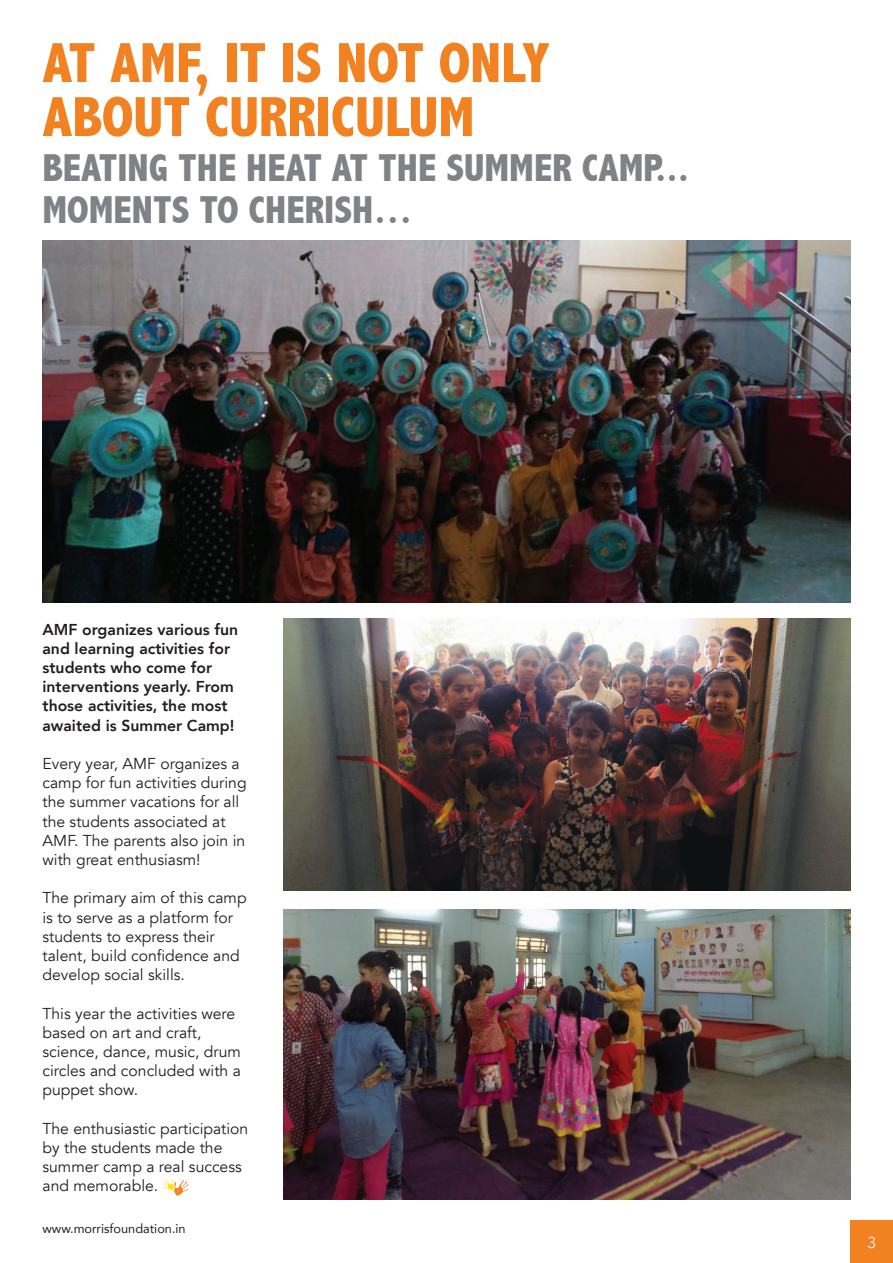
<style>
.page{position:relative;width:893px;height:1263px;background:#fff}
.page>*{position:absolute;margin:0;border:0;box-sizing:border-box;transform-origin:0 0}
.t1{font:800 condensed 57px "Abadi";color:#f28221}
.t2{font:800 condensed 39px "Abadi";color:#808285}
.t3{font:15.75px/19.2px "Avenir";color:#231f20}
.t4{font:800 15.75px/19.2px "Avenir";color:#231f20}
.t5{font:15.75px "Avenir";color:#fff}
.t6{font:12.75px "Avenir";color:#231f20}
</style>
<div class="page">
<img style="left:43px;top:241px;width:807px;height:361px">
<div style="left:850px;top:1220px;width:43px;height:43px;background:#f28221"></div>
<img style="left:163px;top:1179px;width:26px;height:17px">
<div style="left:163px;top:1191px;width:11px;height:8px;background:#fff"></div>
<img style="left:283px;top:619px;width:567px;height:272px">
<img style="left:283px;top:909px;width:567px;height:290px">
<p class="t1" style="left:43px;top:30px;width:509px">AT AMF, IT IS NOT ONLY</p>
<p class="t1" style="left:43px;top:84px;width:433px">ABOUT CURRICULUM</p>
<p class="t2" style="left:43px;top:145px;width:648px">BEATING THE HEAT AT THE SUMMER CAMP...</p>
<p class="t2" style="left:43px;top:187px;width:371px">MOMENTS TO CHERISH…</p>
<p class="t4" style="left:43px;top:619px;width:197px">AMF organizes various fun and learning activities for students who come for interventions yearly. From those activities, the most awaited is Summer Camp!</p>
<p class="t3" style="left:43px;top:754px;width:206px">Every year, AMF organizes a camp for fun activities during the summer vacations for all the students associated at<br>AMF. The parents also join in with great enthusiasm!</p>
<p class="t3" style="left:43px;top:889px;width:206px">The primary aim of this camp is to serve as a platform for students to express their talent, build confidence and develop social skills.</p>
<p class="t3" style="left:43px;top:1004px;width:200px">This year the activities were based on art and craft, science, dance, music, drum circles and concluded with a puppet show.</p>
<p class="t3" style="left:43px;top:1119px;width:207px">The enthusiastic participation by the students made the summer camp a real success and memorable.</p>
<p class="t6" style="left:43px;top:1218px;width:145px">www.morrisfoundation.in</p>
<p class="t5" style="left:867px;top:1233px;width:10px">3</p>
</div>
